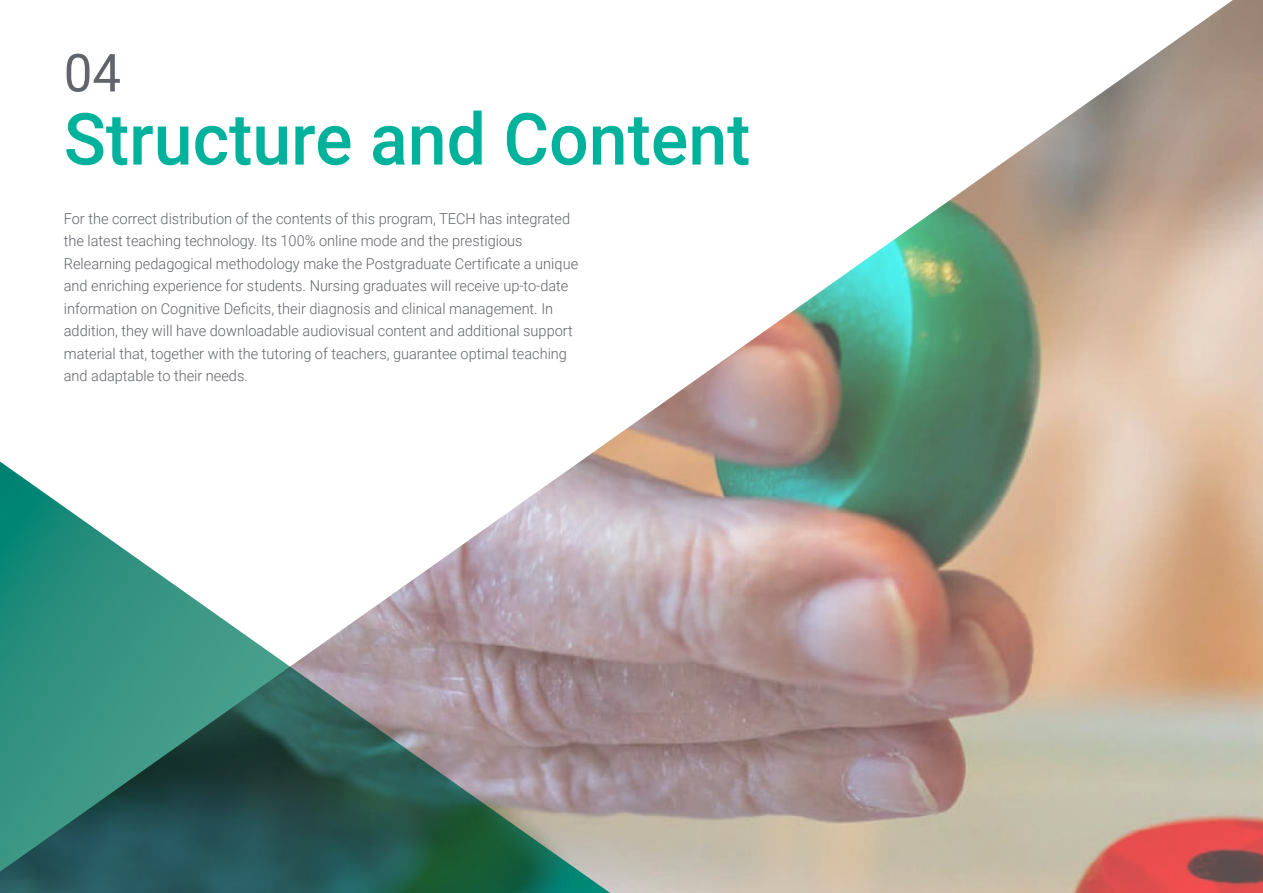
<style>
.page{position:relative;width:1263px;height:893px;background:#fff}
.page>*{position:absolute;margin:0;border:0;box-sizing:border-box;transform-origin:0 0}
.t1{font:500 72px "Roboto";color:#00b19b}
.t2{font:52.5px "Roboto";color:#61646a}
.t3{font:300 15px/22.5px "Roboto";color:#61646a}
</style>
<div class="page">
<img style="left:602px;top:0;width:661px;height:893px">
<svg style="left:0;top:446px;width:640px;height:447px"></svg>
<h2 class="t2" style="left:64px;top:36px;width:59px">04</h2>
<h1 class="t1" style="left:64px;top:89px;width:688px">Structure and Content</h1>
<p class="t3" style="left:64px;top:207px;width:516px">For the correct distribution of the contents of this program, TECH has integrated the latest teaching technology. Its 100% online mode and the prestigious Relearning pedagogical methodology make the Postgraduate Certificate a unique and enriching experience for students. Nursing graduates will receive up-to-date information on Cognitive Deficits, their diagnosis and clinical management. In addition, they will have downloadable audiovisual content and additional support material that, together with the tutoring of teachers, guarantee optimal teaching and adaptable to their needs.</p>
</div>
